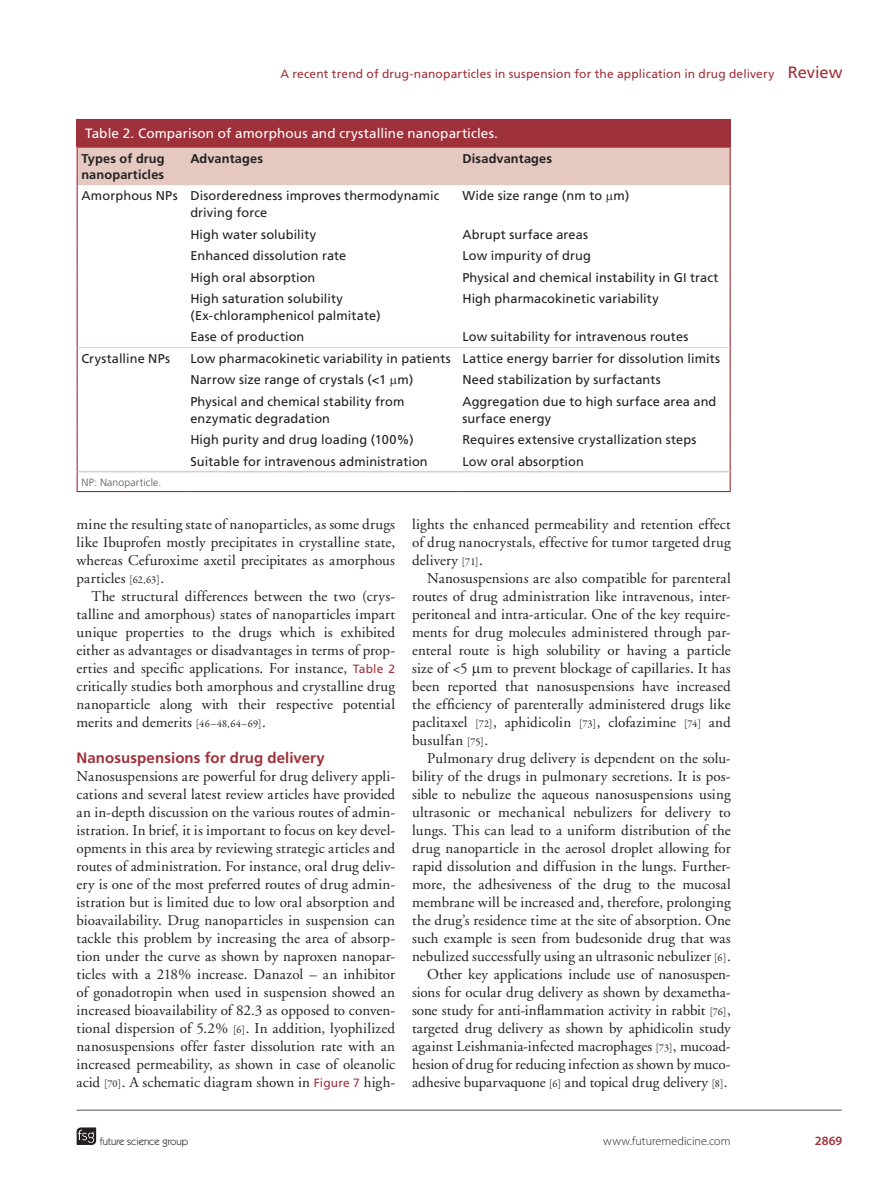
<style>
.page{position:relative;width:885px;height:1191px;background:#fff}
.page>*{position:absolute;margin:0;border:0;box-sizing:border-box;transform-origin:0 0}
.t1{font:15px/18px "Adobe Garamond";letter-spacing:.005em;color:#231f20;text-align:justify}
.t2{font:700 15px "Frutiger 65";letter-spacing:.005em;color:#9f313a}
.t3{font:13.5px "Frutiger";letter-spacing:.005em;color:#fff}
.t4{font:12.75px/16.5px "Frutiger";letter-spacing:.01em;color:#231f20}
.t5{font:700 12.75px/16.5px "Frutiger 65";letter-spacing:.01em;color:#231f20}
.t6{font:600 12.75px "Myriad Pro";color:#9f313a}
.t7{font:12px "Frutiger";letter-spacing:.01em;color:#9f313a}
.t8{font:300 12px "Myriad Pro";letter-spacing:.005em;color:#231f20}
.t9{font:10.5px "Itc Kabel";color:#231f20}
.t10{font:300 10.5px "Frutiger";letter-spacing:.015em;color:#52555a}
.s1{font-size:16.5px}
.s2{font-family:"Garamond Premr Pro";font-size:10.5px}
.s3{font-family:"Frutiger";font-size:12px;color:#9f313a}
</style>
<div class="page">
<svg style="left:77px;top:1127px;width:19px;height:18px"></svg>
<hr style="left:77px;top:1109px;width:764px;height:1px;background:#52555a">
<div style="left:77px;top:119px;width:653px;height:28px;background:#9f313a"></div>
<div style="left:78px;top:148px;width:651px;height:37px;background:#e5c9c1"></div>
<hr style="left:77px;top:147px;width:109px;height:1px;background:#9f313a">
<hr style="left:77px;top:148px;width:1px;height:37px;background:#9f313a">
<hr style="left:186px;top:147px;width:272px;height:1px;background:#9f313a">
<hr style="left:458px;top:147px;width:272px;height:1px;background:#9f313a">
<hr style="left:729px;top:148px;width:1px;height:37px;background:#9f313a">
<hr style="left:77px;top:185px;width:1px;height:38px;background:#9f313a">
<hr style="left:729px;top:185px;width:1px;height:38px;background:#9f313a">
<svg style="left:77px;top:223px;width:1px;height:65px"></svg>
<svg style="left:729px;top:223px;width:1px;height:65px"></svg>
<hr style="left:77px;top:288px;width:1px;height:38px;background:#9f313a">
<hr style="left:729px;top:288px;width:1px;height:38px;background:#9f313a">
<svg style="left:77px;top:326px;width:1px;height:64px"></svg>
<svg style="left:729px;top:326px;width:1px;height:64px"></svg>
<hr style="left:77px;top:390px;width:1px;height:38px;background:#9f313a">
<hr style="left:729px;top:390px;width:1px;height:38px;background:#9f313a">
<svg style="left:77px;top:428px;width:1px;height:63px"></svg>
<svg style="left:729px;top:428px;width:1px;height:63px"></svg>
<hr style="left:77px;top:491px;width:109px;height:1px;background:#9f313a">
<hr style="left:186px;top:491px;width:272px;height:1px;background:#9f313a">
<hr style="left:458px;top:491px;width:272px;height:1px;background:#9f313a">
<hr style="left:78px;top:347px;width:108px;height:1px;background:#e5c9c1">
<hr style="left:186px;top:347px;width:272px;height:1px;background:#e5c9c1">
<hr style="left:458px;top:347px;width:271px;height:1px;background:#e5c9c1">
<hr style="left:78px;top:471px;width:108px;height:1px;background:#e5c9c1">
<hr style="left:186px;top:471px;width:272px;height:1px;background:#e5c9c1">
<hr style="left:458px;top:471px;width:271px;height:1px;background:#e5c9c1">
<p class="t7" style="left:280px;top:67px;width:563px">A recent trend of drug-nanoparticles in suspension for the application in drug delivery <span class="s1">Review</span></p>
<p class="t3" style="left:85px;top:125px;width:414px">Table 2. Comparison of amorphous and crystalline nanoparticles.</p>
<p class="t5" style="left:81px;top:150px;width:85px">Types of drug nanoparticles</p>
<p class="t5" style="left:190px;top:150px;width:74px">Advantages</p>
<p class="t5" style="left:462px;top:150px;width:91px">Disadvantages</p>
<p class="t4" style="left:190px;top:188px;width:251px;text-indent:-109px">Amorphous NPs Disorderedness improves thermodynamic driving force</p>
<p class="t4" style="left:462px;top:188px;width:168px">Wide size range (nm to m)</p>
<p class="t4" style="left:190px;top:226px;width:127px">High water solubility</p>
<p class="t4" style="left:462px;top:226px;width:127px">Abrupt surface areas</p>
<p class="t4" style="left:190px;top:247px;width:157px">Enhanced dissolution rate</p>
<p class="t4" style="left:462px;top:247px;width:130px">Low impurity of drug</p>
<p class="t4" style="left:190px;top:269px;width:127px">High oral absorption</p>
<p class="t4" style="left:462px;top:269px;width:258px">Physical and chemical instability in GI tract</p>
<p class="t4" style="left:190px;top:291px;width:192px">High saturation solubility (Ex-chloramphenicol palmitate)</p>
<p class="t4" style="left:462px;top:291px;width:198px">High pharmacokinetic variability</p>
<p class="t4" style="left:190px;top:329px;width:115px">Ease of production</p>
<p class="t4" style="left:462px;top:329px;width:227px">Low suitability for intravenous routes</p>
<p class="t4" style="left:81px;top:350px;width:90px">Crystalline NPs</p>
<p class="t4" style="left:190px;top:348px;width:531px;line-height:21.6px">Low pharmacokinetic variability in patients Lattice energy barrier for dissolution limits<br>Narrow size range of crystals (&lt;1 m)</p>
<p class="t4" style="left:462px;top:372px;width:200px">Need stabilization by surfactants</p>
<p class="t10" style="left:81px;top:476px;width:81px">NP: Nanoparticle.</p>
<p class="t4" style="left:190px;top:393px;width:216px">Physical and chemical stability from enzymatic degradation</p>
<p class="t4" style="left:462px;top:393px;width:255px">Aggregation due to high surface area and surface energy</p>
<p class="t4" style="left:190px;top:431px;width:225px">High purity and drug loading (100%)</p>
<p class="t4" style="left:462px;top:431px;width:235px">Requires extensive crystallization steps</p>
<p class="t4" style="left:190px;top:453px;width:239px">Suitable for intravenous administration</p>
<p class="t4" style="left:462px;top:453px;width:123px">Low oral absorption</p>
<p class="t1" style="left:77px;top:515px;width:320px">mine the resulting state of nanoparticles, as some drugs like Ibuprofen mostly precipitates in crystalline state, whereas Cefuroxime axetil precipitates as amorphous particles <span class="s2">[62,63]</span>.</p>
<p class="t1" style="left:77px;top:587px;width:320px;text-indent:15px">The structural differences between the two (crys&shy;talline and amorphous) states of nanoparticles impart unique properties to the drugs which is exhibited either as advantages or disadvantages in terms of prop&shy;erties and specific applications. For instance, <span class="s3">Table 2 </span>critically studies both amorphous and crystalline drug nanoparticle along with their respective potential merits and demerits <span class="s2">[46–48,64–69]</span>.</p>
<p class="t2" style="left:77px;top:748px;width:250px">Nanosuspensions for drug delivery</p>
<p class="t1" style="left:77px;top:767px;width:320px">Nanosuspensions are powerful for drug delivery appli&shy;cations and several latest review articles have provided an in-depth discussion on the various routes of admin&shy;istration. In brief, it is important to focus on key devel&shy;opments in this area by reviewing strategic articles and routes of administration. For instance, oral drug deliv&shy;ery is one of the most preferred routes of drug admin&shy;istration but is limited due to low oral absorption and bioavailability. Drug nanoparticles in suspension can tackle this problem by increasing the area of absorp&shy;tion under the curve as shown by naproxen nanopar&shy;ticles with a 218% increase. Danazol – an inhibitor of gonadotropin when used in suspension showed an increased bioavailability of 82.3 as opposed to conven&shy;tional dispersion of 5.2% <span class="s2">[6]</span>. In addition, lyophilized nanosuspensions offer faster dissolution rate with an increased permeability, as shown in case of oleanolic acid <span class="s2">[70]</span>. A schematic diagram shown in <span class="s3">Figure 7</span> high-</p>
<p class="t1" style="left:412px;top:515px;width:320px">lights the enhanced permeability and retention effect of drug nanocrystals, effective for tumor targeted drug delivery <span class="s2">[71]</span>.</p>
<p class="t1" style="left:412px;top:569px;width:320px;text-indent:15px">Nanosuspensions are also compatible for parenteral routes of drug administration like intravenous, inter&shy;peritoneal and intra-articular. One of the key require&shy;ments for drug molecules administered through par&shy;enteral route is high solubility or having a particle size of &lt;5 m to prevent blockage of capillaries. It has been reported that nanosuspensions have increased the efficiency of parenterally administered drugs like paclitaxel <span class="s2">[72]</span>, aphidicolin <span class="s2">[73]</span>, clofazimine <span class="s2">[74]</span> and busulfan <span class="s2">[75]</span>.</p>
<p class="t1" style="left:412px;top:749px;width:320px;text-align:right">Pulmonary drug delivery is dependent on the solu&shy;bility of the drugs in pulmonary secretions. It is pos&shy;sible to nebulize the aqueous nanosuspensions using ultrasonic or mechanical nebulizers for delivery to lungs. This can lead to a uniform distribution of the drug nanoparticle in the aerosol droplet allowing for rapid dissolution and diffusion in the lungs. Further&shy;more, the adhesiveness of the drug to the mucosal membrane will be increased and, therefore, prolonging the drug’s residence time at the site of absorption. One such example is seen from budesonide drug that was nebulized successfully using an ultrasonic nebulizer <span class="s2">[6]</span>.<br>Other key applications include use of nanosuspen&shy;sions for ocular drug delivery as shown by dexametha&shy;sone study for anti-inflammation activity in rabbit <span class="s2">[76]</span>, targeted drug delivery as shown by aphidicolin study against Leishmania-infected macrophages <span class="s2">[73]</span>, mucoad&shy;hesion of drug for reducing infection as shown by muco&shy;adhesive buparvaquone <span class="s2">[6]</span> and topical drug delivery <span class="s2">[8]</span>.</p>
<p class="t9" style="left:100px;top:1135px;width:90px">future science group</p>
<p class="t8" style="left:603px;top:1134px;width:129px">www.futuremedicine.com</p>
<p class="t6" style="left:814px;top:1132px;width:29px">2869</p>
</div>
